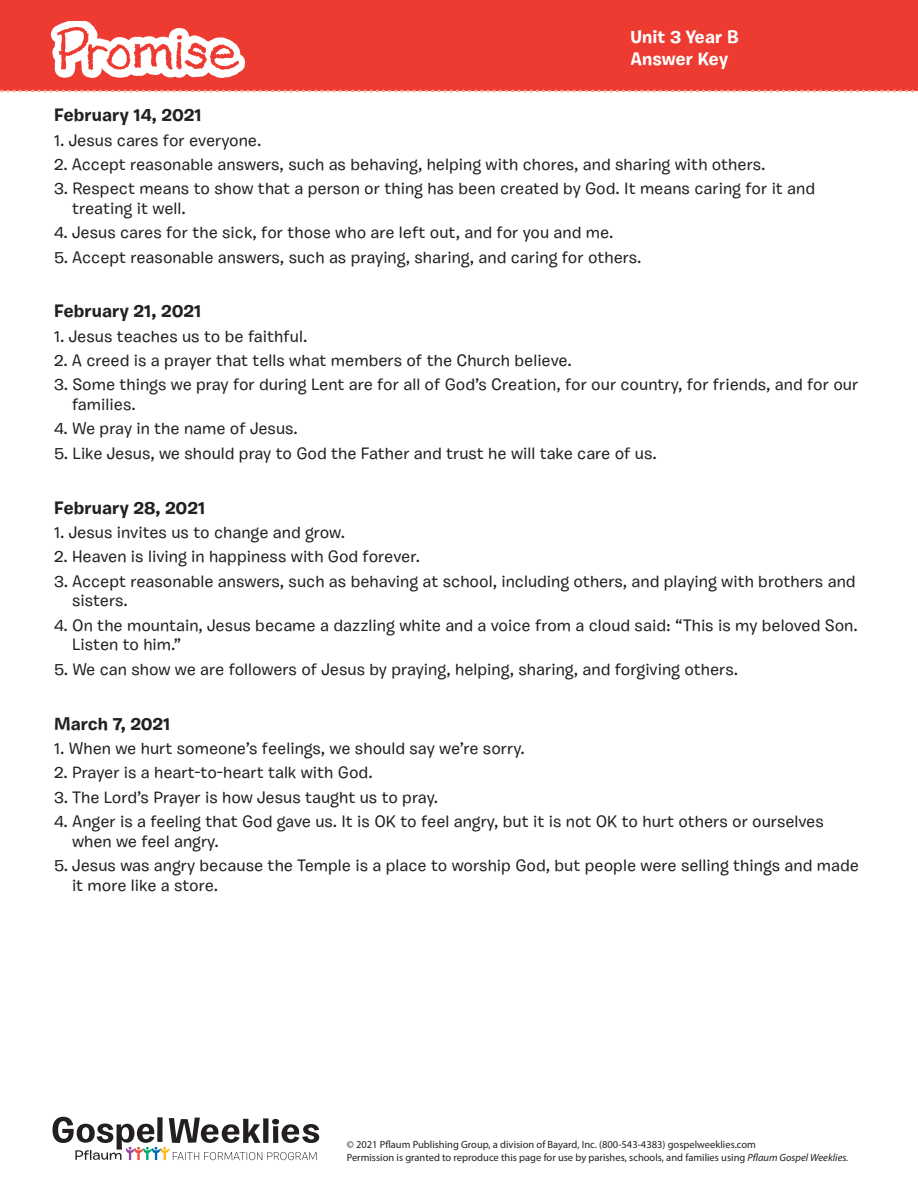
<style>
.page{position:relative;width:918px;height:1188px;background:#fff}
.page>*{position:absolute;margin:0;border:0;box-sizing:border-box;transform-origin:0 0}
.t1{font:700 18px "Burbank Small";color:#231f20}
.t2{font:700 18px/21.6px "Burbank Small";color:#fff}
.t3{font:500 16.5px/19.8px "Burbank Small";color:#231f20}
.t4{font:10.5px/12.6px "Myriad Pro";color:#231f20}
.s1{font-style:italic}
</style>
<div class="page">
<div style="left:0;top:0;width:918px;height:91px;background:#ee3b32"></div>
<svg style="left:0;top:89px;width:918px;height:3px"></svg>
<svg style="left:52px;top:1117px;width:267px;height:43px"></svg>
<img style="left:50px;top:22px;width:194px;height:56px">
<p class="t2" style="left:630px;top:26px;width:110px">Unit 3 Year B<br>Answer Key</p>
<p class="t1" style="left:54px;top:104px;width:149px">February 14, 2021</p>
<p class="t3" style="left:54px;top:130px;width:209px">1. Jesus cares for everyone.</p>
<p class="t3" style="left:54px;top:154px;width:713px">2. Accept reasonable answers, such as behaving, helping with chores, and sharing with others.</p>
<p class="t3" style="left:72px;top:179px;width:745px;text-indent:-18px">3. Respect means to show that a person or thing has been created by God. It means caring for it and treating it well.</p>
<p class="t3" style="left:54px;top:223px;width:561px">4. Jesus cares for the sick, for those who are left out, and for you and me.</p>
<p class="t3" style="left:54px;top:247px;width:589px">5. Accept reasonable answers, such as praying, sharing, and caring for others.</p>
<p class="t1" style="left:54px;top:300px;width:149px">February 21, 2021</p>
<p class="t3" style="left:54px;top:326px;width:255px">1. Jesus teaches us to be faithful.</p>
<p class="t3" style="left:54px;top:350px;width:520px">2. A creed is a prayer that tells what members of the Church believe.</p>
<p class="t3" style="left:72px;top:375px;width:788px;text-indent:-18px">3. Some things we pray for during Lent are for all of God’s Creation, for our country, for friends, and for our families.</p>
<p class="t3" style="left:54px;top:419px;width:246px">4. We pray in the name of Jesus.</p>
<p class="t3" style="left:54px;top:443px;width:604px">5. Like Jesus, we should pray to God the Father and trust he will take care of us.</p>
<p class="t1" style="left:54px;top:496px;width:153px">February 28, 2021</p>
<p class="t3" style="left:54px;top:522px;width:293px">1. Jesus invites us to change and grow.</p>
<p class="t3" style="left:54px;top:547px;width:368px">2. Heaven is living in happiness with God forever.</p>
<p class="t3" style="left:72px;top:571px;width:785px;text-indent:-18px">3. Accept reasonable answers, such as behaving at school, including others, and playing with brothers and sisters.</p>
<p class="t3" style="left:72px;top:615px;width:787px;text-indent:-18px">4. On the mountain, Jesus became a dazzling white and a voice from a cloud said: “This is my beloved Son.<br>Listen to him.”</p>
<p class="t3" style="left:54px;top:659px;width:686px">5. We can show we are followers of Jesus by praying, helping, sharing, and forgiving others.</p>
<p class="t1" style="left:54px;top:712px;width:118px">March 7, 2021</p>
<p class="t3" style="left:54px;top:738px;width:473px">1. When we hurt someone’s feelings, we should say we’re sorry.</p>
<p class="t3" style="left:54px;top:763px;width:320px">2. Prayer is a heart-to-heart talk with God.</p>
<p class="t3" style="left:54px;top:787px;width:386px">3. The Lord’s Prayer is how Jesus taught us to pray.</p>
<p class="t3" style="left:72px;top:811px;width:753px;text-indent:-18px">4. Anger is a feeling that God gave us. It is OK to feel angry, but it is not OK to hurt others or ourselves when we feel angry.</p>
<p class="t3" style="left:72px;top:855px;width:789px;text-indent:-18px">5. Jesus was angry because the Temple is a place to worship God, but people were selling things and made it more like a store.</p>
<p class="t4" style="left:347px;top:1138px;width:503px">© 2021 Pflaum Publishing Group, a division of Bayard, Inc. (800-543-4383) gospelweeklies.com<br>Permission is granted to reproduce this page for use by parishes, schools, and families using <span class="s1">Pflaum Gospel Weeklies.</span></p>
</div>
